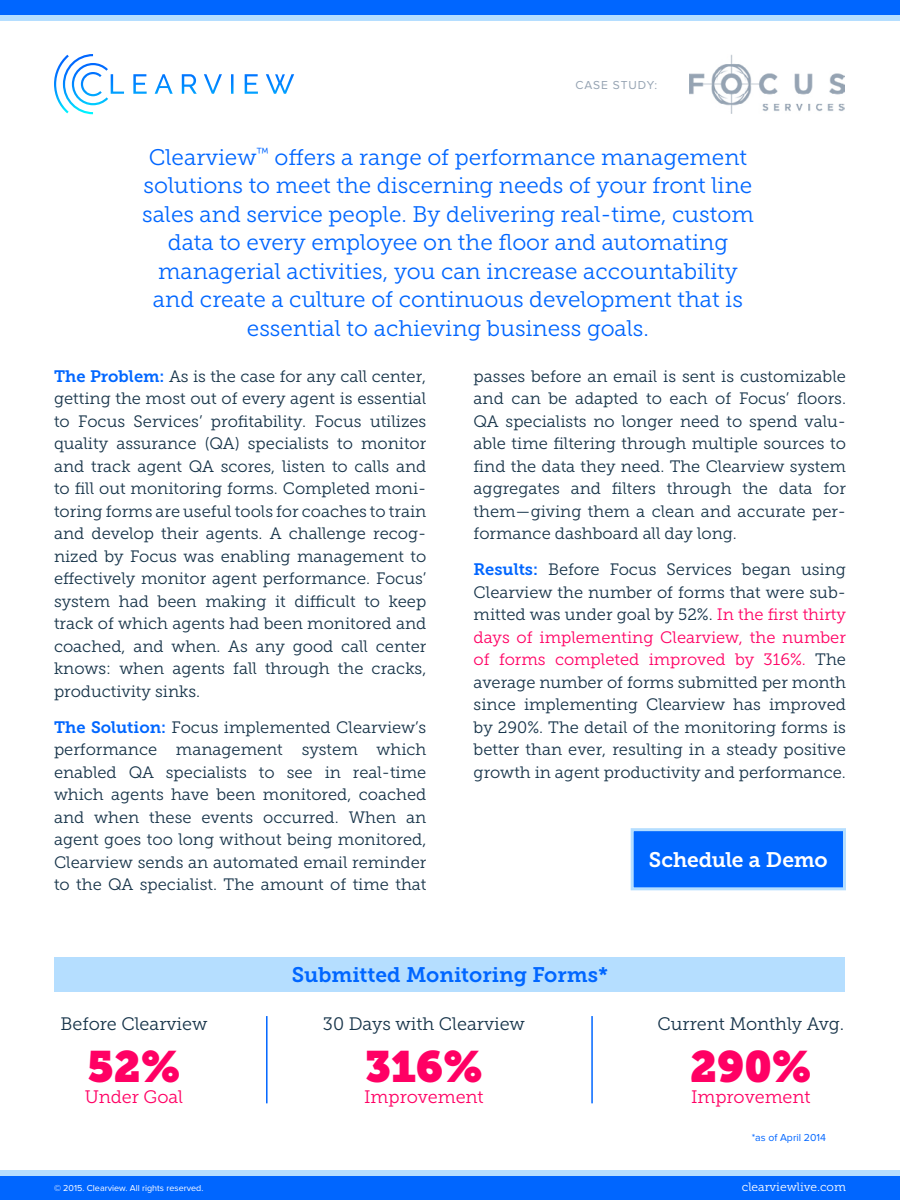
<style>
.page{position:relative;width:900px;height:1200px;background:#fff}
.page>*{position:absolute;margin:0;border:0;box-sizing:border-box;transform-origin:0 0}
.t1{font:43.5px "Museo Slab";color:#ff0064}
.t2{font:22.5px/28.5px "Museo Slab 300";color:#06f;text-align:center}
.t3{font:21px "Museo Slab 700";color:#06f}
.t4{font:21px "Museo Slab 700";letter-spacing:-.01em;color:#fff}
.t5{font:18px "Museo Slab 300";color:#163349}
.t6{font:18px "Museo Slab 300";letter-spacing:-.005em;color:#ff0064}
.t7{font:16.5px/22.5px "Museo Slab 300";color:#163349;text-align:justify}
.t8{font:12px "Museo Slab 300";color:#fff}
.t9{font:12px "Proxima Nova";letter-spacing:.075em;color:#96a4b3}
.t10{font:10.5px "Proxima Nova";color:#06f}
.t11{font:9px "Proxima Nova";color:#fff}
.s1{font-family:"Museo Slab 700";color:#06f}
.s2{color:#ff0064}
</style>
<div class="page">
<div style="left:55px;top:957px;width:790px;height:34px;background:#b5deff"></div>
<div style="left:631px;top:828px;width:215px;height:62px;background:#06f;border:3px solid #b5deff"></div>
<svg style="left:54px;top:54px;width:240px;height:60px"></svg>
<div style="left:0;top:0;width:900px;height:15px;background:#06f"></div>
<div style="left:0;top:1176px;width:900px;height:24px;background:#06f"></div>
<div style="left:0;top:15px;width:900px;height:5px;background:#b5deff"></div>
<div style="left:0;top:1170px;width:900px;height:6px;background:#b5deff"></div>
<hr style="left:266px;top:1016px;width:2px;height:87px;background:#06f">
<hr style="left:591px;top:1016px;width:2px;height:87px;background:#06f">
<img style="left:690px;top:55px;width:155px;height:59px">
<p class="t9" style="left:576px;top:78px;width:83px">CASE STUDY:</p>
<p class="t2" style="left:142px;top:143px;width:613px">Clearview<sup>™</sup> offers a range of performance management solutions to meet the discerning needs of your front line sales and service people. By delivering real-time, custom data to every employee on the floor and automating managerial activities, you can increase accountability and create a culture of continuous development that is essential to achieving business goals.</p>
<p class="t7" style="left:474px;top:365px;width:374px">passes before an email is sent is customizable and can be adapted to each of Focus’ floors.<br>QA specialists no longer need to spend valu&shy;able time filtering through multiple sources to find the data they need. The Clearview system aggregates and filters through the data for them—giving them a clean and accurate per&shy;formance dashboard all day long.</p>
<p class="t7" style="left:474px;top:559px;width:374px"><span class="s1">Results:</span> Before Focus Services began using Clearview the number of forms that were sub&shy;mitted was under goal by 52%. <span class="s2">In the first thirty days of implementing Clearview, the number of forms completed improved by 316%.</span> The average number of forms submitted per month since implementing Clearview has improved by 290%. The detail of the monitoring forms is better than ever, resulting in a steady positive growth in agent productivity and performance.</p>
<p class="t7" style="left:54px;top:365px;width:374px"><span class="s1">The Problem:</span> As is the case for any call center, getting the most out of every agent is essential to Focus Services’ profitability. Focus utilizes quality assurance (QA) specialists to monitor and track agent QA scores, listen to calls and to fill out monitoring forms. Completed moni&shy;toring forms are useful tools for coaches to train and develop their agents. A challenge recog&shy;nized by Focus was enabling management to effectively monitor agent performance. Focus’ system had been making it difficult to keep track of which agents had been monitored and coached, and when. As any good call center knows: when agents fall through the cracks, productivity sinks.</p>
<p class="t7" style="left:54px;top:716px;width:374px"><span class="s1">The Solution:</span> Focus implemented Clearview’s performance management system which enabled QA specialists to see in real-time which agents have been monitored, coached and when these events occurred. When an agent goes too long without being monitored, Clearview sends an automated email reminder to the QA specialist. The amount of time that</p>
<p class="t4" style="left:649px;top:848px;width:180px">Schedule a Demo</p>
<p class="t5" style="left:61px;top:1014px;width:148px">Before Clearview</p>
<h1 class="t1" style="left:88px;top:1041px;width:94px">52%</h1>
<p class="t6" style="left:85px;top:1087px;width:100px">Under Goal</p>
<p class="t3" style="left:292px;top:963px;width:318px">Submitted Monitoring Forms*</p>
<p class="t5" style="left:323px;top:1014px;width:203px">30 Days with Clearview</p>
<h1 class="t1" style="left:365px;top:1041px;width:119px">316%</h1>
<p class="t6" style="left:364px;top:1087px;width:121px">Improvement</p>
<p class="t5" style="left:657px;top:1014px;width:188px">Current Monthly Avg.</p>
<h1 class="t1" style="left:690px;top:1041px;width:123px">290%</h1>
<p class="t6" style="left:691px;top:1087px;width:121px">Improvement</p>
<p class="t10" style="left:752px;top:1132px;width:76px">*as of April 2014</p>
<p class="t11" style="left:54px;top:1183px;width:151px">© 2015. Clearview. All rights reserved.</p>
<p class="t8" style="left:742px;top:1181px;width:106px">clearviewlive.com</p>
</div>
